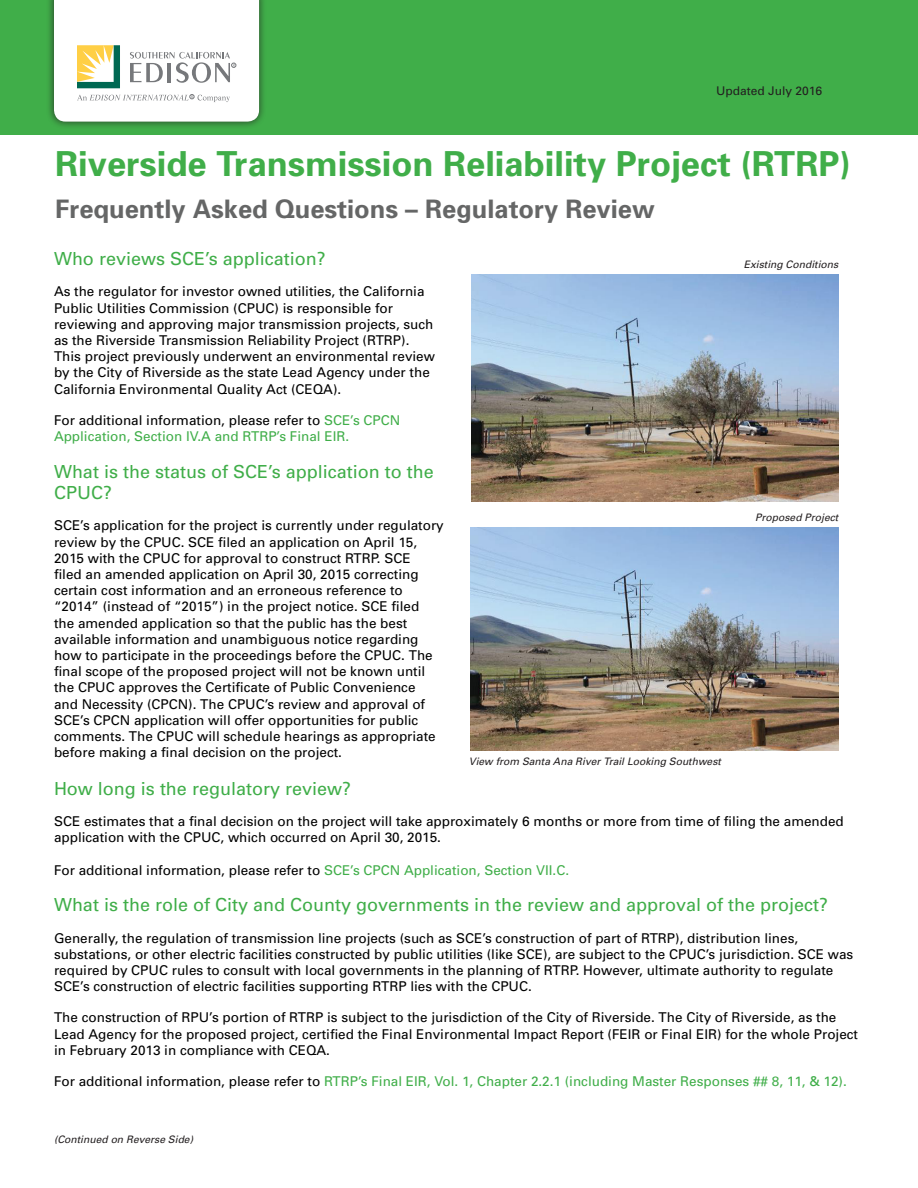
<style>
.page{position:relative;width:918px;height:1188px;background:#fff}
.page>*{position:absolute;margin:0;border:0;box-sizing:border-box;transform-origin:0 0}
.t1{font:700 34.5px "Univers";color:#40ae49}
.t2{font:700 25.5px "Univers";color:#656666}
.t3{font:18px/21.6px "Univers";color:#40ae49}
.t4{font:13.5px/16.2px "Univers";color:#000}
.t5{font:13.5px/16.2px "Univers";color:#40ae49}
.t6{font:12px "Univers";color:#231f20}
.t7{font:italic 10.35px "Univers";color:#231f20}
.s1{color:#000}
.s2{color:#40ae49}
</style>
<div class="page">
<div style="left:0;top:1px;width:918px;height:134px;background:#40ae49"></div>
<div style="left:46px;top:0;width:221px;height:129px;background:#231f20;opacity:.75"></div>
<svg style="left:54px;top:0;width:205px;height:122px;background:#f2f3ef"></svg>
<img style="left:471px;top:275px;width:368px;height:226px">
<img style="left:470px;top:527px;width:368px;height:224px">
<p class="t6" style="left:716px;top:84px;width:108px">Updated July 2016</p>
<h1 class="t1" style="left:55px;top:143px;width:797px">Riverside Transmission Reliability Project (RTRP)</h1>
<h2 class="t2" style="left:55px;top:193px;width:601px">Frequently Asked Questions – Regulatory Review</h2>
<p class="t3" style="left:54px;top:248px;width:273px">Who reviews SCE’s application?</p>
<p class="t4" style="left:54px;top:284px;width:383px">As the regulator for investor owned utilities, the California Public Utilities Commission (CPUC) is responsible for reviewing and approving major transmission projects, such as the Riverside Transmission Reliability Project (RTRP).<br>This project previously underwent an environmental review by the City of Riverside as the state Lead Agency under the California Environmental Quality Act (CEQA).</p>
<p class="t5" style="left:54px;top:412px;width:348px"><span class="s1">For additional information, please refer to</span> SCE’s CPCN<br>Application, Section IV.A and RTRP’s Final EIR.</p>
<p class="t3" style="left:54px;top:461px;width:381px">What is the status of SCE’s application to the<br>CPUC?</p>
<p class="t4" style="left:54px;top:518px;width:391px">SCE’s application for the project is currently under regulatory review by the CPUC. SCE filed an application on April 15, 2015 with the CPUC for approval to construct RTRP. SCE<br>filed an amended application on April 30, 2015 correcting certain cost information and an erroneous reference to “2014” (instead of “2015”) in the project notice. SCE filed<br>the amended application so that the public has the best available information and unambiguous notice regarding how to participate in the proceedings before the CPUC. The final scope of the proposed project will not be known until the CPUC approves the Certificate of Public Convenience<br>and Necessity (CPCN). The CPUC’s review and approval of SCE’s CPCN application will offer opportunities for public comments. The CPUC will schedule hearings as appropriate before making a final decision on the project.</p>
<p class="t3" style="left:54px;top:778px;width:299px">How long is the regulatory review?</p>
<p class="t4" style="left:54px;top:813px;width:791px">SCE estimates that a final decision on the project will take approximately 6 months or more from time of filing the amended application with the CPUC, which occurred on April 30, 2015.</p>
<p class="t4" style="left:54px;top:862px;width:517px">For additional information, please refer to <span class="s2">SCE’s CPCN Application, Section VII.C.</span></p>
<p class="t3" style="left:54px;top:894px;width:776px">What is the role of City and County governments in the review and approval of the project?</p>
<p class="t4" style="left:54px;top:930px;width:801px">Generally, the regulation of transmission line projects (such as SCE’s construction of part of RTRP), distribution lines, substations, or other electric facilities constructed by public utilities (like SCE), are subject to the CPUC’s jurisdiction. SCE was required by CPUC rules to consult with local governments in the planning of RTRP. However, ultimate authority to regulate SCE’s construction of electric facilities supporting RTRP lies with the CPUC.</p>
<p class="t4" style="left:54px;top:1010px;width:806px">The construction of RPU’s portion of RTRP is subject to the jurisdiction of the City of Riverside. The City of Riverside, as the<br>Lead Agency for the proposed project, certified the Final Environmental Impact Report (FEIR or Final EIR) for the whole Project in February 2013 in compliance with CEQA.</p>
<p class="t5" style="left:54px;top:1073px;width:794px"><span class="s1">For additional information, please refer to</span> RTRP’s Final EIR, Vol. 1, Chapter 2.2.1 (including Master Responses ## 8, 11, &amp; 12).</p>
<p class="t7" style="left:744px;top:259px;width:96px">Existing Conditions</p>
<p class="t7" style="left:755px;top:512px;width:85px">Proposed Project</p>
<p class="t7" style="left:469px;top:755px;width:253px">View from Santa Ana River Trail Looking Southwest</p>
<p class="t7" style="left:54px;top:1133px;width:141px">(Continued on Reverse Side)</p>
</div>
